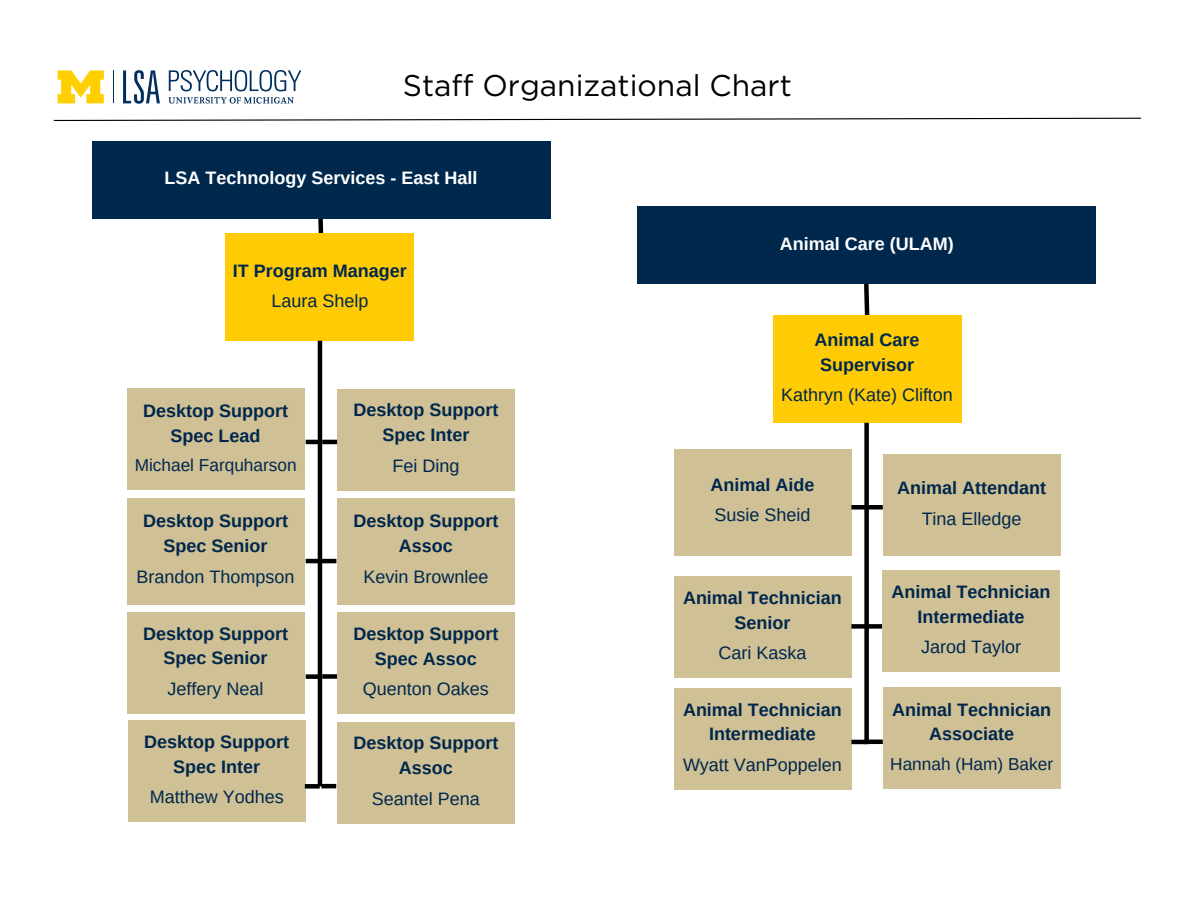
<style>
.page{position:relative;width:1188px;height:918px;background:#fff}
.page>*{position:absolute;margin:0;border:0;box-sizing:border-box;transform-origin:0 0}
.t1{font:30px "Gotham";color:#000}
.t2{font:700 18px/24.8px "Arimo";color:#00274c;text-align:center}
.t3{font:18px "Arimo";color:#00274c}
.t4{font:700 18px "Arimo";color:#fff}
.t5{font:17.25px "Arimo";color:#00274c}
</style>
<div class="page">
<div style="left:92px;top:142px;width:458px;height:77px;background:#00274c"></div>
<svg style="left:318px;top:218px;width:6px;height:15px"></svg>
<div style="left:226px;top:233px;width:188px;height:108px;background:#ffcb05"></div>
<div style="left:638px;top:207px;width:458px;height:77px;background:#00274c"></div>
<svg style="left:864px;top:284px;width:6px;height:31px"></svg>
<div style="left:773px;top:315px;width:188px;height:108px;background:#ffcb05"></div>
<svg style="left:58px;top:70px;width:46px;height:33px"></svg>
<svg style="left:168px;top:97px;width:126px;height:7px"></svg>
<hr style="left:113px;top:70px;width:1px;height:33px;background:#002e5e">
<svg style="left:123px;top:70px;width:37px;height:34px"></svg>
<svg style="left:169px;top:70px;width:132px;height:21px"></svg>
<svg style="left:53px;top:117px;width:1088px;height:4px"></svg>
<div style="left:127px;top:498px;width:178px;height:106px;background:#cfc096"></div>
<div style="left:127px;top:389px;width:178px;height:101px;background:#cfc096"></div>
<div style="left:337px;top:722px;width:178px;height:101px;background:#cfc096"></div>
<hr style="left:306px;top:559px;width:15px;height:4px;background:#000">
<div style="left:306px;top:674px;width:15px;height:5px;background:#000"></div>
<hr style="left:306px;top:440px;width:15px;height:4px;background:#000">
<hr style="left:318px;top:341px;width:4px;height:445px;background:#000">
<hr style="left:322px;top:559px;width:14px;height:4px;background:#000">
<div style="left:322px;top:674px;width:15px;height:5px;background:#000"></div>
<div style="left:337px;top:389px;width:178px;height:101px;background:#cfc096"></div>
<div style="left:127px;top:612px;width:178px;height:102px;background:#cfc096"></div>
<div style="left:337px;top:613px;width:178px;height:101px;background:#cfc096"></div>
<hr style="left:322px;top:440px;width:15px;height:4px;background:#000">
<div style="left:674px;top:449px;width:177px;height:107px;background:#cfc096"></div>
<div style="left:674px;top:577px;width:177px;height:101px;background:#cfc096"></div>
<div style="left:674px;top:688px;width:177px;height:102px;background:#cfc096"></div>
<div style="left:851px;top:624px;width:15px;height:5px;background:#000"></div>
<hr style="left:851px;top:740px;width:15px;height:4px;background:#000">
<div style="left:851px;top:505px;width:15px;height:5px;background:#000"></div>
<div style="left:864px;top:423px;width:5px;height:321px;background:#000"></div>
<div style="left:867px;top:624px;width:15px;height:5px;background:#000"></div>
<hr style="left:868px;top:740px;width:15px;height:4px;background:#000">
<div style="left:883px;top:454px;width:178px;height:102px;background:#cfc096"></div>
<div style="left:882px;top:570px;width:178px;height:102px;background:#cfc096"></div>
<div style="left:883px;top:687px;width:178px;height:101px;background:#cfc096"></div>
<div style="left:868px;top:505px;width:15px;height:5px;background:#000"></div>
<div style="left:337px;top:498px;width:178px;height:106px;background:#cfc096"></div>
<div style="left:128px;top:721px;width:178px;height:101px;background:#cfc096"></div>
<div style="left:305px;top:784px;width:15px;height:5px;background:#000"></div>
<hr style="left:321px;top:784px;width:15px;height:4px;background:#000">
<p class="t1" style="left:403px;top:68px;width:390px">Staff Organizational Chart</p>
<p class="t4" style="left:165px;top:168px;width:314px">LSA Technology Services - East Hall</p>
<h1 class="t2" style="left:233px;top:258px;width:175px">IT Program Manager</h1>
<h2 class="t3" style="left:271px;top:291px;width:99px">Laura Shelp</h2>
<p class="t2" style="left:143px;top:398px;width:146px">Desktop Support<br>Spec Lead</p>
<p class="t5" style="left:135px;top:455px;width:163px">Michael Farquharson</p>
<p class="t2" style="left:143px;top:509px;width:146px">Desktop Support<br>Spec Senior</p>
<p class="t3" style="left:137px;top:566px;width:160px">Brandon Thompson</p>
<p class="t2" style="left:143px;top:621px;width:146px">Desktop Support</p>
<p class="t2" style="left:164px;top:646px;width:105px">Spec Senior</p>
<p class="t3" style="left:168px;top:679px;width:97px">Jeffery Neal</p>
<p class="t2" style="left:144px;top:730px;width:146px">Desktop Support</p>
<p class="t2" style="left:173px;top:754px;width:88px">Spec Inter</p>
<p class="t3" style="left:150px;top:787px;width:135px">Matthew Yodhes</p>
<p class="t2" style="left:353px;top:398px;width:146px">Desktop Support</p>
<p class="t2" style="left:382px;top:423px;width:88px">Spec Inter</p>
<p class="t3" style="left:392px;top:455px;width:68px">Fei Ding</p>
<p class="t2" style="left:353px;top:509px;width:146px">Desktop Support<br>Assoc</p>
<p class="t3" style="left:363px;top:566px;width:126px">Kevin Brownlee</p>
<p class="t2" style="left:353px;top:622px;width:146px">Desktop Support</p>
<p class="t2" style="left:375px;top:646px;width:103px">Spec Assoc</p>
<p class="t3" style="left:363px;top:679px;width:128px">Quenton Oakes</p>
<p class="t2" style="left:353px;top:731px;width:146px">Desktop Support<br>Assoc</p>
<p class="t3" style="left:372px;top:788px;width:109px">Seantel Pena</p>
<p class="t4" style="left:780px;top:233px;width:175px">Animal Care (ULAM)</p>
<p class="t2" style="left:815px;top:328px;width:106px">Animal Care<br>Supervisor</p>
<p class="t3" style="left:781px;top:385px;width:173px">Kathryn (Kate) Clifton</p>
<p class="t2" style="left:711px;top:472px;width:105px">Animal Aide</p>
<p class="t3" style="left:715px;top:505px;width:97px">Susie Sheid</p>
<p class="t2" style="left:683px;top:586px;width:160px">Animal Technician<br>Senior</p>
<h2 class="t3" style="left:719px;top:643px;width:89px">Cari Kaska</h2>
<p class="t2" style="left:683px;top:697px;width:160px">Animal Technician<br>Intermediate</p>
<p class="t3" style="left:683px;top:755px;width:160px">Wyatt VanPoppelen</p>
<p class="t2" style="left:897px;top:476px;width:150px">Animal Attendant</p>
<p class="t3" style="left:922px;top:508px;width:101px">Tina Elledge</p>
<p class="t2" style="left:892px;top:579px;width:160px">Animal Technician<br>Intermediate</p>
<p class="t3" style="left:921px;top:637px;width:101px">Jarod Taylor</p>
<p class="t2" style="left:892px;top:697px;width:160px">Animal Technician<br>Associate</p>
<p class="t5" style="left:890px;top:754px;width:164px">Hannah (Ham) Baker</p>
</div>
